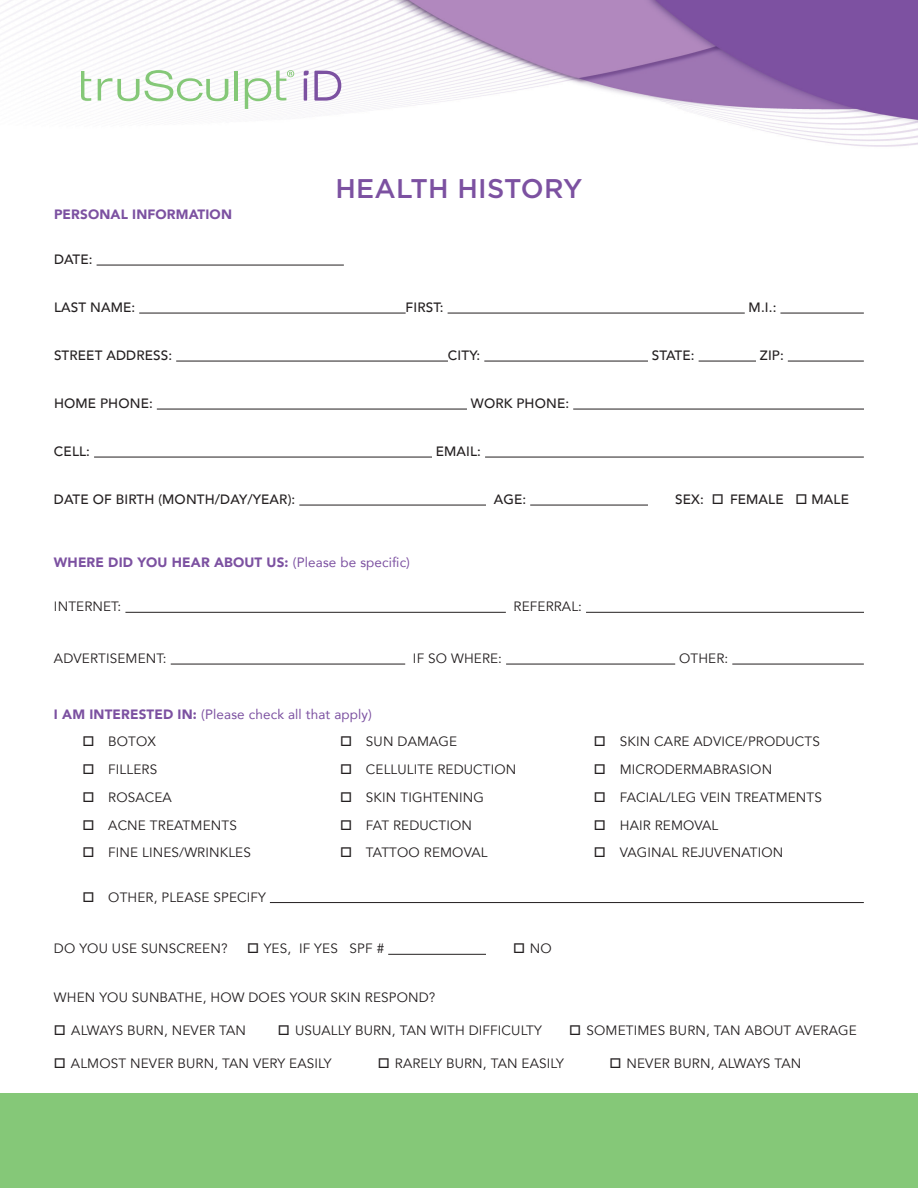
<style>
.page{position:relative;width:918px;height:1188px;background:#fff}
.page>*{position:absolute;margin:0;border:0;box-sizing:border-box;transform-origin:0 0}
.t1{font:500 27px "Gotham";letter-spacing:.01em;color:#7c51a1}
.t2{font:13.5px "Avenir";letter-spacing:.01em;color:#231f20}
.t3{font:500 13.5px "Avenir";letter-spacing:.01em;color:#231f20}
.t4{font:900 13.5px "Avenir";letter-spacing:.01em;color:#7c51a1}
.t5{font:13.5px "Avenir";letter-spacing:.01em;color:#7c51a1}
.s1{font-weight:400}
.s2{font-weight:900}
</style>
<div class="page">
<img style="left:0;top:0;width:918px;height:147px">
<svg style="left:81px;top:71px;width:10px;height:30px"></svg>
<svg style="left:98px;top:70px;width:130px;height:31px"></svg>
<hr style="left:235px;top:71px;width:3px;height:30px;background:#85c878">
<svg style="left:245px;top:70px;width:49px;height:39px"></svg>
<svg style="left:304px;top:71px;width:37px;height:30px"></svg>
<hr style="left:304px;top:78px;width:3px;height:23px;background:#7c51a1">
<hr style="left:97px;top:265px;width:247px;height:1px;background:#231f20">
<hr style="left:139px;top:313px;width:267px;height:1px;background:#231f20">
<hr style="left:448px;top:313px;width:297px;height:1px;background:#231f20">
<hr style="left:780px;top:313px;width:84px;height:1px;background:#231f20">
<hr style="left:176px;top:361px;width:272px;height:1px;background:#231f20">
<hr style="left:484px;top:361px;width:164px;height:1px;background:#231f20">
<hr style="left:699px;top:361px;width:57px;height:1px;background:#231f20">
<hr style="left:788px;top:361px;width:76px;height:1px;background:#231f20">
<hr style="left:157px;top:409px;width:310px;height:1px;background:#231f20">
<hr style="left:573px;top:409px;width:291px;height:1px;background:#231f20">
<hr style="left:94px;top:457px;width:338px;height:1px;background:#231f20">
<hr style="left:485px;top:457px;width:379px;height:1px;background:#231f20">
<hr style="left:299px;top:505px;width:187px;height:1px;background:#231f20">
<hr style="left:530px;top:505px;width:118px;height:1px;background:#231f20">
<hr style="left:125px;top:612px;width:381px;height:1px;background:#231f20">
<hr style="left:586px;top:612px;width:278px;height:1px;background:#231f20">
<hr style="left:171px;top:664px;width:234px;height:1px;background:#231f20">
<hr style="left:506px;top:664px;width:169px;height:1px;background:#231f20">
<hr style="left:732px;top:664px;width:132px;height:1px;background:#231f20">
<hr style="left:270px;top:902px;width:594px;height:1px;background:#231f20">
<hr style="left:388px;top:954px;width:98px;height:1px;background:#231f20">
<div style="left:0;top:1094px;width:918px;height:94px;background:#85c878"></div>
<h1 class="t1" style="left:335px;top:173px;width:249px">HEALTH HISTORY</h1>
<p class="t4" style="left:54px;top:203px;width:180px">PERSONAL INFORMATION</p>
<p class="t3" style="left:54px;top:248px;width:40px">DATE:</p>
<p class="t3" style="left:54px;top:296px;width:83px">LAST NAME:</p>
<p class="t3" style="left:406px;top:296px;width:39px">FIRST:</p>
<p class="t3" style="left:749px;top:296px;width:29px">M.I.:</p>
<p class="t3" style="left:54px;top:344px;width:120px">STREET ADDRESS:</p>
<p class="t3" style="left:448px;top:344px;width:34px">CITY:</p>
<p class="t3" style="left:652px;top:344px;width:44px">STATE:</p>
<p class="t3" style="left:760px;top:344px;width:25px">ZIP:</p>
<p class="t3" style="left:54px;top:392px;width:100px">HOME PHONE:</p>
<p class="t3" style="left:471px;top:392px;width:100px">WORK PHONE:</p>
<p class="t3" style="left:54px;top:440px;width:38px">CELL:</p>
<p class="t3" style="left:436px;top:440px;width:47px">EMAIL:</p>
<p class="t3" style="left:54px;top:488px;width:243px">DATE OF BIRTH (MONTH/DAY/YEAR):</p>
<p class="t3" style="left:494px;top:488px;width:34px">AGE:</p>
<p class="t3" style="left:675px;top:488px;width:175px">SEX: □ FEMALE □ MALE</p>
<p class="t4" style="left:54px;top:551px;width:358px">WHERE DID YOU HEAR ABOUT US: <span class="s1">(Please be specific)</span></p>
<p class="t2" style="left:54px;top:599px;width:69px">INTERNET:</p>
<p class="t2" style="left:514px;top:599px;width:70px">REFERRAL:</p>
<p class="t2" style="left:54px;top:650px;width:114px">ADVERTISEMENT:</p>
<p class="t2" style="left:413px;top:650px;width:91px">IF SO WHERE:</p>
<p class="t2" style="left:679px;top:650px;width:51px">OTHER:</p>
<p class="t5" style="left:54px;top:703px;width:320px"><span class="s2">I AM INTERESTED IN:</span> (Please check all that apply)</p>
<p class="t2" style="left:82px;top:734px;width:75px">□ BOTOX</p>
<p class="t2" style="left:340px;top:734px;width:119px">□ SUN DAMAGE</p>
<p class="t2" style="left:594px;top:734px;width:228px">□ SKIN CARE ADVICE/PRODUCTS</p>
<p class="t2" style="left:82px;top:761px;width:76px">□ FILLERS</p>
<p class="t2" style="left:340px;top:761px;width:178px">□ CELLULITE REDUCTION</p>
<p class="t2" style="left:594px;top:761px;width:180px">□ MICRODERMABRASION</p>
<p class="t2" style="left:82px;top:789px;width:91px">□ ROSACEA</p>
<p class="t2" style="left:340px;top:789px;width:145px">□ SKIN TIGHTENING</p>
<p class="t2" style="left:594px;top:789px;width:229px">□ FACIAL/LEG VEIN TREATMENTS</p>
<p class="t2" style="left:82px;top:817px;width:156px">□ ACNE TREATMENTS</p>
<p class="t2" style="left:340px;top:817px;width:133px">□ FAT REDUCTION</p>
<p class="t2" style="left:594px;top:817px;width:126px">□ HAIR REMOVAL</p>
<p class="t2" style="left:82px;top:845px;width:170px">□ FINE LINES/WRINKLES</p>
<p class="t2" style="left:340px;top:845px;width:149px">□ TATTOO REMOVAL</p>
<p class="t2" style="left:594px;top:845px;width:191px">□ VAGINAL REJUVENATION</p>
<p class="t2" style="left:82px;top:889px;width:185px">□ OTHER, PLEASE SPECIFY</p>
<p class="t2" style="left:54px;top:941px;width:175px">DO YOU USE SUNSCREEN?</p>
<p class="t2" style="left:247px;top:941px;width:139px">□ YES, IF YES SPF #</p>
<p class="t2" style="left:513px;top:941px;width:40px">□ NO</p>
<p class="t2" style="left:54px;top:989px;width:383px">WHEN YOU SUNBATHE, HOW DOES YOUR SKIN RESPOND?</p>
<p class="t2" style="left:54px;top:1022px;width:194px">□ ALWAYS BURN, NEVER TAN</p>
<p class="t2" style="left:278px;top:1022px;width:266px">□ USUALLY BURN, TAN WITH DIFFICULTY</p>
<p class="t2" style="left:569px;top:1022px;width:289px">□ SOMETIMES BURN, TAN ABOUT AVERAGE</p>
<p class="t2" style="left:54px;top:1055px;width:279px">□ ALMOST NEVER BURN, TAN VERY EASILY</p>
<p class="t2" style="left:378px;top:1055px;width:187px">□ RARELY BURN, TAN EASILY</p>
<p class="t2" style="left:610px;top:1055px;width:193px">□ NEVER BURN, ALWAYS TAN</p>
</div>
